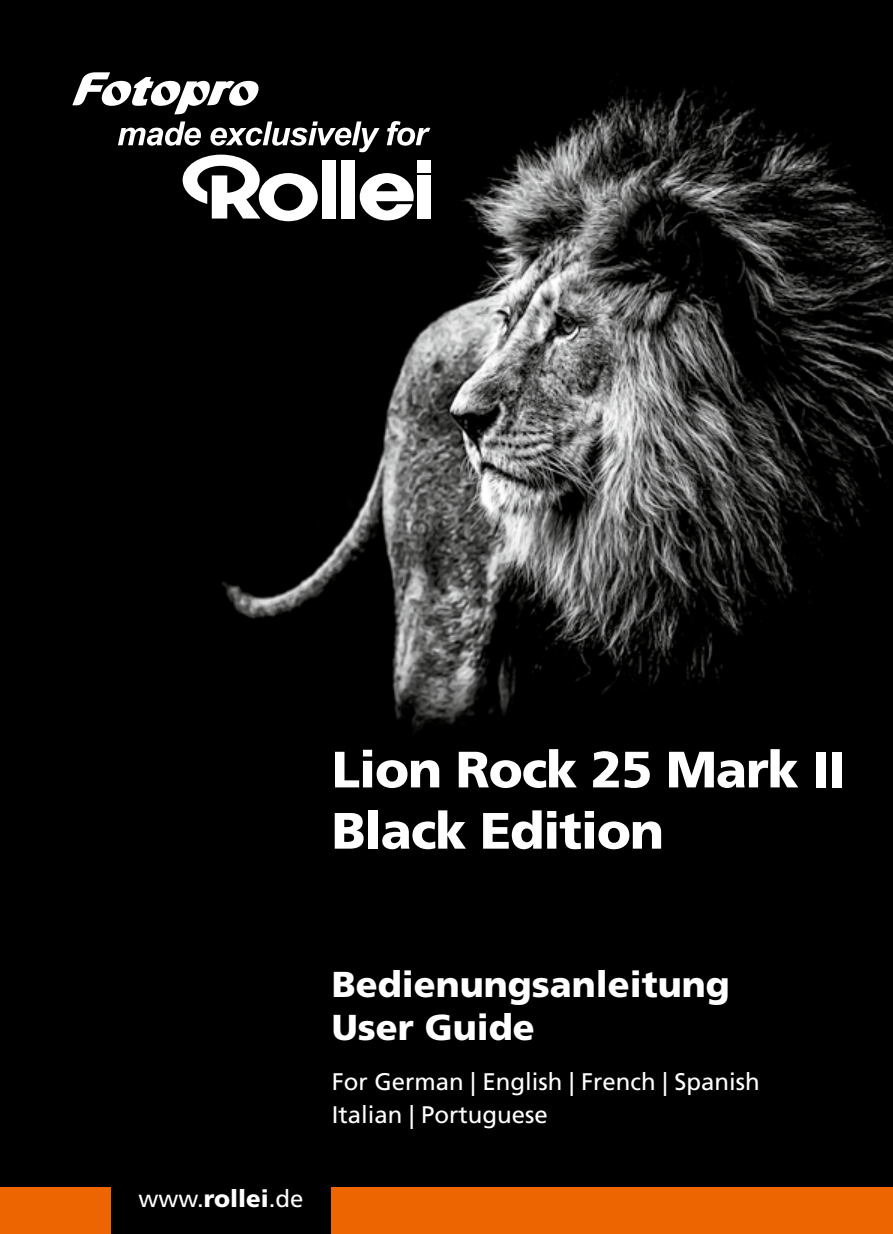
<style>
.page{position:relative;width:893px;height:1234px;background:#fff}
.page>*{position:absolute;margin:0;border:0;box-sizing:border-box;transform-origin:0 0}
.t1{font:900 51px/61.2px "Frutiger LT";letter-spacing:-.02em;color:#fff}
.t2{font:900 36px/43.2px "Frutiger LT";color:#fff}
.t3{font:24px/33px "Frutiger LT";color:#fff}
.s1{font-weight:900}
</style>
<div class="page">
<div style="left:0;top:0;width:893px;height:1233px;background:#000"></div>
<img style="left:174px;top:86px;width:719px;height:645px">
<div style="left:332px;top:1186px;width:561px;height:47px;background:#ec6500"></div>
<div style="left:0;top:1186px;width:111px;height:47px;background:#ec6500"></div>
<div style="left:417px;top:160px;width:14px;height:12px;background:#fff"></div>
<div style="left:417px;top:175px;width:14px;height:43px;background:#fff"></div>
<svg style="left:72px;top:72px;width:187px;height:42px"></svg>
<svg style="left:118px;top:121px;width:312px;height:100px"></svg>
<h1 class="t1" style="left:332px;top:738px;width:515px">Lion Rock 25 Mark II<br>Black Edition</h1>
<p class="t3" style="left:139px;top:1181px;width:166px">www.<span class="s1">rollei</span>.de</p>
<h2 class="t2" style="left:332px;top:962px;width:400px">Bedienungsanleitung<br>User Guide</h2>
<p class="t3" style="left:332px;top:1065px;width:430px">For German | English | French | Spanish<br>Italian | Portuguese</p>
</div>
